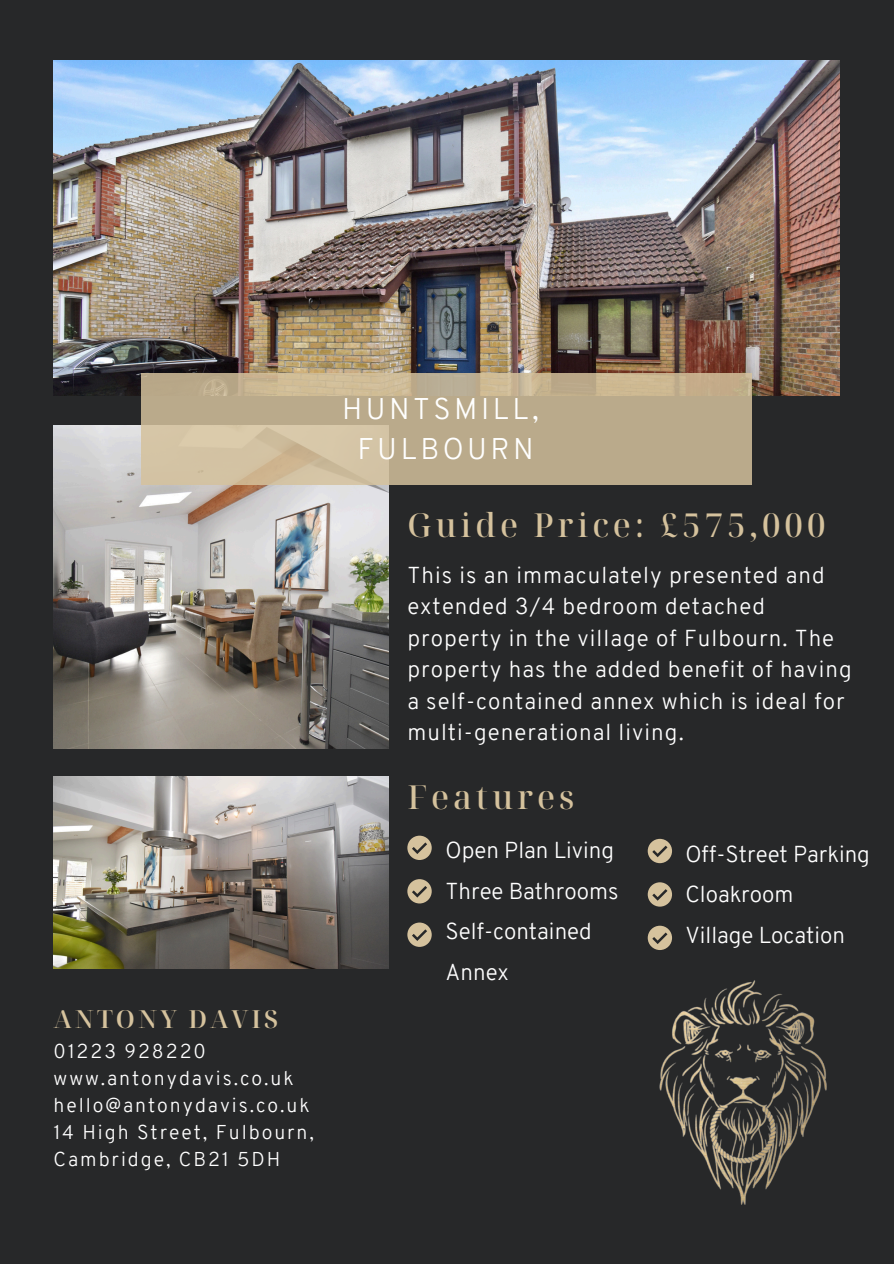
<style>
.page{position:relative;width:894px;height:1264px;background:#fff}
.page>*{position:absolute;margin:0;border:0;box-sizing:border-box;transform-origin:0 0}
.t1{font:500 33px "Noto Serif Display";letter-spacing:.12em;color:#d5c29d}
.t2{font:300 29.1px/40px "Overpass";letter-spacing:.12em;color:#fff;text-align:center}
.t3{font:600 24.75px "Noto Serif Display";letter-spacing:.12em;color:#d5c29d}
.t4{font:300 22.5px/31.5px "Overpass";letter-spacing:.045em;color:#fff}
.t5{font:300 22.5px/40.5px "Overpass";color:#fff}
.t6{font:300 19.5px/27px "Overpass";letter-spacing:.1em;color:#fff}
</style>
<div class="page">
<div style="left:0;top:0;width:893px;height:1263px;background:#272829"></div>
<img style="left:54px;top:60px;width:785px;height:335px">
<img style="left:54px;top:425px;width:334px;height:323px">
<img style="left:54px;top:777px;width:334px;height:191px">
<svg style="left:407px;top:835px;width:24px;height:25px"></svg>
<svg style="left:647px;top:838px;width:25px;height:25px"></svg>
<svg style="left:407px;top:879px;width:24px;height:24px"></svg>
<svg style="left:647px;top:882px;width:25px;height:24px"></svg>
<svg style="left:407px;top:922px;width:24px;height:24px"></svg>
<svg style="left:647px;top:925px;width:25px;height:25px"></svg>
<img style="left:659px;top:980px;width:168px;height:225px">
<svg style="left:141px;top:373px;width:611px;height:111px;background:#c1b191"></svg>
<p class="t3" style="left:54px;top:1001px;width:226px">ANTONY DAVIS</p>
<h1 class="t6" style="left:54px;top:1039px;width:154px">01223 928220</h1>
<p class="t6" style="left:54px;top:1066px;width:241px">www.antonydavis.co.uk</p>
<p class="t6" style="left:54px;top:1093px;width:257px">hello@antonydavis.co.uk</p>
<p class="t6" style="left:54px;top:1120px;width:262px">14 High Street, Fulbourn,<br>Cambridge, CB21 5DH</p>
<h1 class="t2" style="left:342px;top:391px;width:198px">HUNTSMILL,<br>FULBOURN</h1>
<p class="t1" style="left:407px;top:501px;width:419px">Guide Price: £575,000</p>
<p class="t4" style="left:407px;top:561px;width:446px">This is an immaculately presented and extended 3/4 bedroom detached property in the village of Fulbourn. The property has the added benefit of having a self-contained annex which is ideal for multi-generational living.</p>
<p class="t1" style="left:407px;top:773px;width:168px">Features</p>
<h3 class="t5" style="left:445px;top:832px;width:174px">Open Plan Living<br>Three Bathrooms<br>Self-contained<br>Annex</h3>
<h4 class="t5" style="left:685px;top:835px;width:186px">Off-Street Parking<br>Cloakroom<br>Village Location</h4>
</div>
